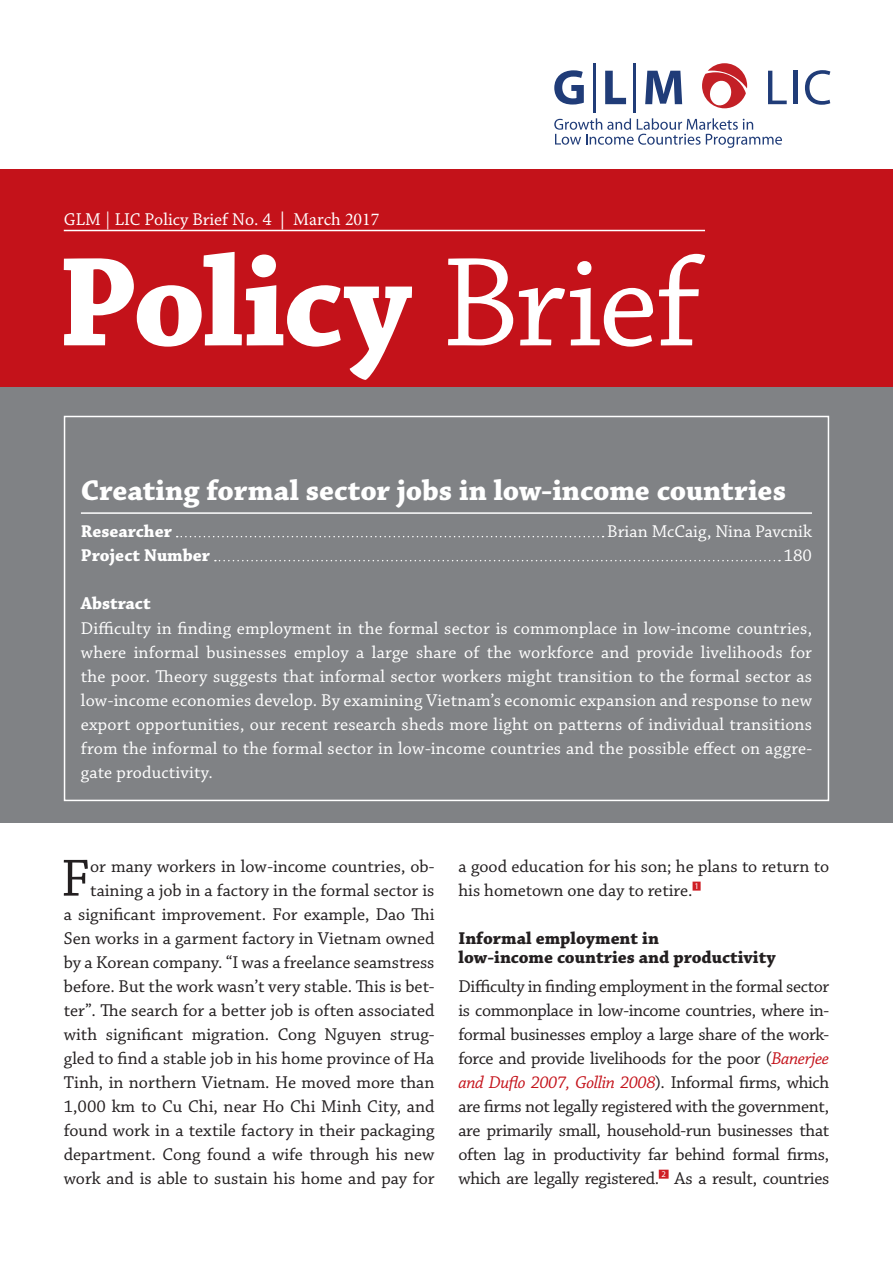
<style>
.page{position:relative;width:893px;height:1263px;background:#fff}
.page>*{position:absolute;margin:0;border:0;box-sizing:border-box;transform-origin:0 0}
.t1{font:54.9px "Chaparral Pro";color:#231f20}
.t2{font:700 30px "Chaparral Pro";color:#fff}
.t3{font:18px/24px "Chaparral Pro";color:#231f20;text-align:right}
.t4{font:18px/24px "Chaparral Pro";letter-spacing:.005em;color:#fff;text-align:justify}
.t5{font:700 18px/19.5px "Chaparral Pro";color:#231f20}
.t6{font:700 18px "Chaparral Pro";color:#fff}
.s1{font-family:"Minion Pro"}
.s2{font-style:italic;color:#c4121a}
</style>
<div class="page">
<div style="left:0;top:170px;width:893px;height:218px;background:#c4121a"></div>
<div style="left:0;top:388px;width:893px;height:435px;background:#808285"></div>
<hr style="left:64px;top:230px;width:641px;height:1px;background:#fff">
<svg style="left:64px;top:252px;width:641px;height:128px"></svg>
<svg style="left:554px;top:118px;width:228px;height:30px"></svg>
<svg style="left:702px;top:63px;width:45px;height:45px"></svg>
<hr style="left:593px;top:63px;width:2px;height:49px;background:#203c78">
<hr style="left:634px;top:63px;width:2px;height:49px;background:#203c78">
<svg style="left:554px;top:70px;width:30px;height:35px"></svg>
<svg style="left:605px;top:71px;width:21px;height:33px"></svg>
<svg style="left:645px;top:71px;width:37px;height:33px"></svg>
<svg style="left:768px;top:71px;width:19px;height:33px"></svg>
<div style="left:793px;top:71px;width:5px;height:33px;background:#203c78"></div>
<svg style="left:805px;top:70px;width:25px;height:35px"></svg>
<div style="left:64px;top:416px;width:765px;height:385px;border:2px solid #fff"></div>
<hr style="left:81px;top:512px;width:731px;height:2px;background:#fff">
<div style="left:693px;top:882px;width:8px;height:9px;background:#cf1f26"></div>
<div style="left:659px;top:1170px;width:10px;height:9px;background:#cf1f26"></div>
<svg style="left:177px;top:536px;width:427px;height:1px"></svg>
<svg style="left:215px;top:560px;width:565px;height:1px"></svg>
<p class="t4" style="left:64px;top:208px;width:317px">GLM | LIC Policy Brief No. 4 <span class="s1">| March 2017</span></p>
<h2 class="t2" style="left:81px;top:473px;width:707px">Creating formal sector jobs in low-income countries</h2>
<p class="t6" style="left:81px;top:521px;width:92px">Researcher</p>
<p class="t4" style="left:607px;top:520px;width:206px">Brian McCaig, Nina Pavcnik</p>
<p class="t6" style="left:81px;top:545px;width:131px">Project Number</p>
<p class="t4" style="left:784px;top:544px;width:30px">180</p>
<p class="t6" style="left:81px;top:593px;width:71px">Abstract</p>
<p class="t4" style="left:81px;top:617px;width:733px">Difficulty in finding employment in the formal sector is commonplace in low-income countries, where informal businesses employ a large share of the workforce and provide livelihoods for the poor. Theory suggests that informal sector workers might transition to the formal sector as low-income economies develop. By examining Vietnam’s economic expansion and response to new export opportunities, our recent research sheds more light on patterns of individual transitions from the informal to the formal sector in low-income countries and the possible effect on aggre&shy;gate productivity.</p>
<p class="t3" style="left:64px;top:855px;width:372px">or many workers in low-income countries, ob&shy;taining a job in a factory in the formal sector is<br>a significant improvement. For example, Dao Thi Sen works in a garment factory in Vietnam owned by a Korean company. “I was a freelance seamstress before. But the work wasn’t very stable. This is bet&shy;ter”. The search for a better job is often associated with significant migration. Cong Nguyen strug&shy;gled to find a stable job in his home province of Ha Tinh, in northern Vietnam. He moved more than 1,000 km to Cu Chi, near Ho Chi Minh City, and found work in a textile factory in their packaging department. Cong found a wife through his new work and is able to sustain his home and pay for</p>
<p class="t3" style="left:458px;top:855px;width:372px;text-align:left">a good education for his son; he plans to return to his hometown one day to retire. <sup>1</sup></p>
<h1 class="t1" style="left:61px;top:848px;width:31px">F</h1>
<p class="t5" style="left:458px;top:929px;width:319px">Informal employment in<br>low-income countries and productivity</p>
<p class="t3" style="left:458px;top:975px;width:372px;text-align:justify">Difficulty in finding employment in the formal sector is commonplace in low-income countries, where in&shy;formal businesses employ a large share of the work&shy;force and provide livelihoods for the poor (<span class="s2">Banerjee and Duflo 2007, Gollin 2008</span>). Informal firms, which are firms not legally registered with the government, are primarily small, household-run businesses that often lag in productivity far behind formal firms, which are legally registered. <sup>2</sup> As a result, countries</p>
</div>
